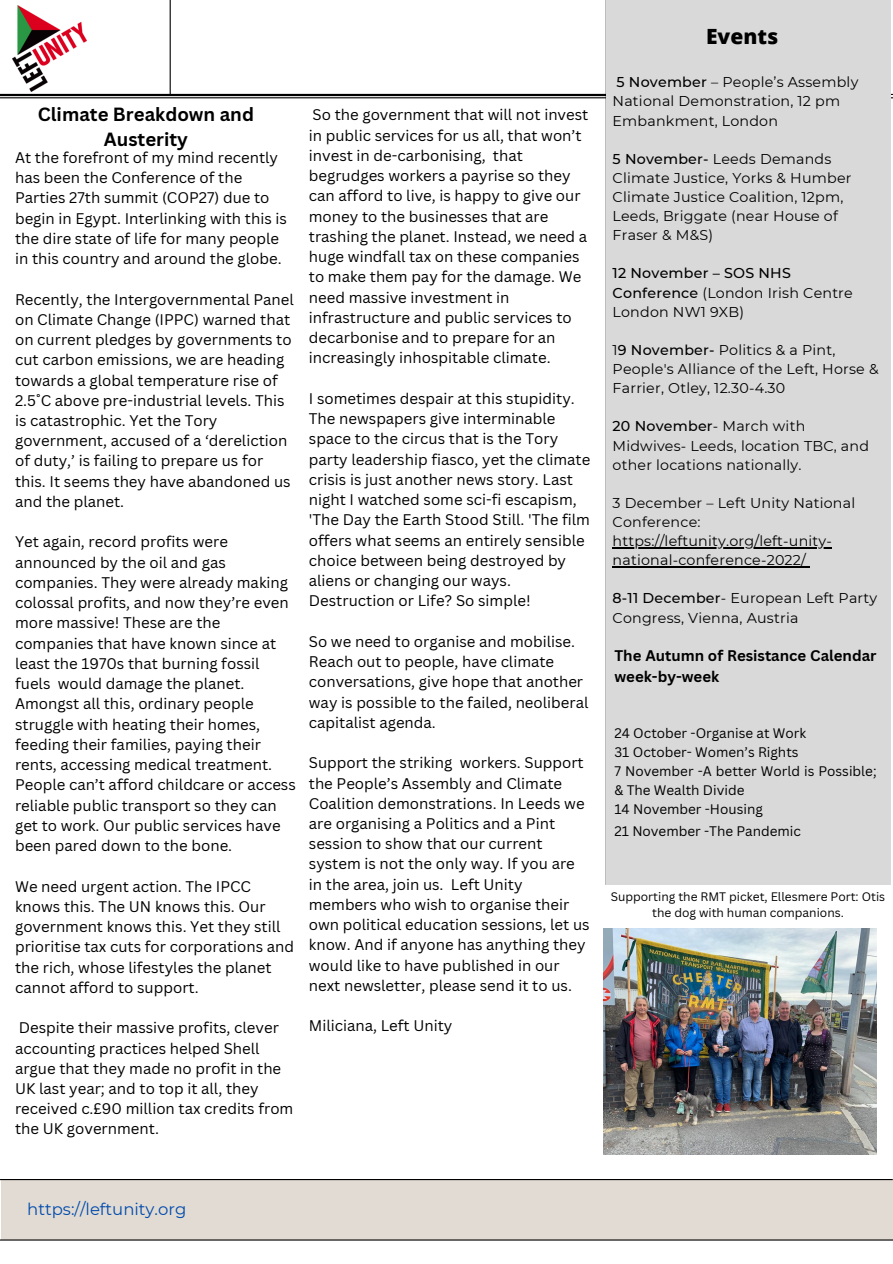
<style>
.page{position:relative;width:893px;height:1264px;background:#fff}
.page>*{position:absolute;margin:0;border:0;box-sizing:border-box;transform-origin:0 0}
.t1{font:800 21px "Open Sans";color:#000}
.t2{font:700 18.6px/25.8px "Canva Sans";color:#000;text-align:center}
.t3{font:16.5px "Montserrat";color:#004aad}
.t4{font:15px/20.2px "Canva Sans";color:#000}
.t5{font:700 15px/20.2px "Canva Sans";color:#000}
.t6{font:14.25px/19px "Montserrat";letter-spacing:.015em;color:#000}
.t7{font:13.5px/19px "Canva Sans";color:#000}
.t8{font:12px/16px "Canva Sans";color:#000;text-align:center}
.s1{font-weight:500}
</style>
<div class="page">
<hr style="left:0;top:97px;width:892px;height:1px;background:#000">
<hr style="left:170px;top:0;width:1px;height:96px;background:#000">
<hr style="left:0;top:94px;width:892px;height:1px;background:#000">
<div style="left:1px;top:1178px;width:891px;height:61px;background:#e1dbd3"></div>
<hr style="left:0;top:1239px;width:892px;height:1px;background:#000">
<hr style="left:0;top:1178px;width:892px;height:2px;background:#000">
<hr style="left:0;top:95px;width:607px;height:1px;background:#000">
<img style="left:12px;top:6px;width:74px;height:85px">
<div style="left:605px;top:0;width:285px;height:884px;background:#d9d9d9"></div>
<img style="left:603px;top:928px;width:273px;height:226px">
<hr style="left:612px;top:547px;width:220px;height:1px;background:#000">
<hr style="left:612px;top:566px;width:194px;height:1px;background:#000">
<p class="t2" style="left:38px;top:100px;width:218px">Climate Breakdown and<br>Austerity</p>
<p class="t4" style="left:15px;top:147px;width:273px">At the forefront of my mind recently has been the Conference of the Parties 27th summit (COP27) due to begin in Egypt. Interlinking with this is the dire state of life for many people in this country and around the globe.</p>
<p class="t4" style="left:15px;top:288px;width:280px">Recently, the Intergovernmental Panel on Climate Change (IPPC) warned that on current pledges by governments to cut carbon emissions, we are heading towards a global temperature rise of 2.5˚C above pre-industrial levels. This is catastrophic. Yet the Tory government, accused of a ‘dereliction of duty,’ is failing to prepare us for this. It seems they have abandoned us and the planet.</p>
<p class="t4" style="left:15px;top:531px;width:282px">Yet again, record profits were announced by the oil and gas companies. They were already making colossal profits, and now they’re even more massive! These are the companies that have known since at least the 1970s that burning fossil fuels would damage the planet.<br>Amongst all this, ordinary people struggle with heating their homes, feeding their families, paying their rents, accessing medical treatment.<br>People can’t afford childcare or access reliable public transport so they can get to work. Our public services have been pared down to the bone.</p>
<p class="t4" style="left:15px;top:875px;width:280px">We need urgent action. The IPCC knows this. The UN knows this. Our government knows this. Yet they still prioritise tax cuts for corporations and the rich, whose lifestyles the planet cannot afford to support.</p>
<p class="t4" style="left:15px;top:1017px;width:280px">Despite their massive profits, clever accounting practices helped Shell argue that they made no profit in the UK last year; and to top it all, they received c.£90 million tax credits from the UK government.</p>
<p class="t4" style="left:309px;top:104px;width:281px">So the government that will not invest in public services for us all, that won’t invest in de-carbonising, that begrudges workers a payrise so they can afford to live, is happy to give our money to the businesses that are trashing the planet. Instead, we need a huge windfall tax on these companies to make them pay for the damage. We need massive investment in infrastructure and public services to decarbonise and to prepare for an increasingly inhospitable climate.</p>
<p class="t4" style="left:309px;top:388px;width:283px">I sometimes despair at this stupidity.<br>The newspapers give interminable space to the circus that is the Tory party leadership fiasco, yet the climate crisis is just another news story. Last night I watched some sci-fi escapism, 'The Day the Earth Stood Still. 'The film offers what seems an entirely sensible choice between being destroyed by aliens or changing our ways.<br>Destruction or Life? So simple!</p>
<p class="t4" style="left:309px;top:631px;width:281px">So we need to organise and mobilise.<br>Reach out to people, have climate conversations, give hope that another way is possible to the failed, neoliberal capitalist agenda.</p>
<p class="t4" style="left:309px;top:752px;width:282px">Support the striking workers. Support the People’s Assembly and Climate Coalition demonstrations. In Leeds we are organising a Politics and a Pint session to show that our current system is not the only way. If you are in the area, join us. Left Unity members who wish to organise their own political education sessions, let us know. And if anyone has anything they would like to have published in our next newsletter, please send it to us.</p>
<p class="t4" style="left:309px;top:1015px;width:145px">Miliciana, Left Unity</p>
<h1 class="t1" style="left:706px;top:21px;width:74px">Events</h1>
<p class="t6" style="left:612px;top:73px;width:247px"><span class="s1">5 November</span> – People’s Assembly<br>National Demonstration, 12 pm<br>Embankment, London</p>
<p class="t6" style="left:612px;top:149px;width:240px"><span class="s1">5 November-</span> Leeds Demands<br>Climate Justice, Yorks &amp; Humber<br>Climate Justice Coalition, 12pm,<br>Leeds, Briggate (near House of<br>Fraser &amp; M&amp;S)</p>
<p class="t6" style="left:612px;top:264px;width:242px"><span class="s1">12 November – SOS NHS<br>Conference</span> (London Irish Centre<br>London NW1 9XB)</p>
<p class="t6" style="left:612px;top:340px;width:267px">1<span class="s1">9 November-</span> Politics &amp; a Pint,<br>People's Alliance of the Left, Horse &amp;<br>Farrier, Otley, 12.30-4.30</p>
<p class="t6" style="left:612px;top:417px;width:258px"><span class="s1">20 November</span>- March with<br>Midwives- Leeds, location TBC, and other locations nationally.</p>
<p class="t6" style="left:612px;top:493px;width:244px">3 December – Left Unity National<br>Conference: https://leftunity.org/left-unity&shy;national-conference-2022/</p>
<p class="t6" style="left:612px;top:589px;width:266px"><span class="s1">8-11 December</span>- European Left Party<br>Congress, Vienna, Austria</p>
<p class="t5" style="left:614px;top:645px;width:263px">The Autumn of Resistance Calendar week-by-week</p>
<p class="t7" style="left:614px;top:723px;width:263px">24 October -Organise at Work<br>31 October- Women’s Rights<br>7 November -A better World is Possible; &amp; The Wealth Divide<br>14 November -Housing</p>
<p class="t7" style="left:614px;top:820px;width:188px">21 November -The Pandemic</p>
<p class="t8" style="left:610px;top:888px;width:276px">Supporting the RMT picket, Ellesmere Port: Otis the dog with human companions.</p>
<p class="t3" style="left:27px;top:1198px;width:160px">https://leftunity.org</p>
</div>
